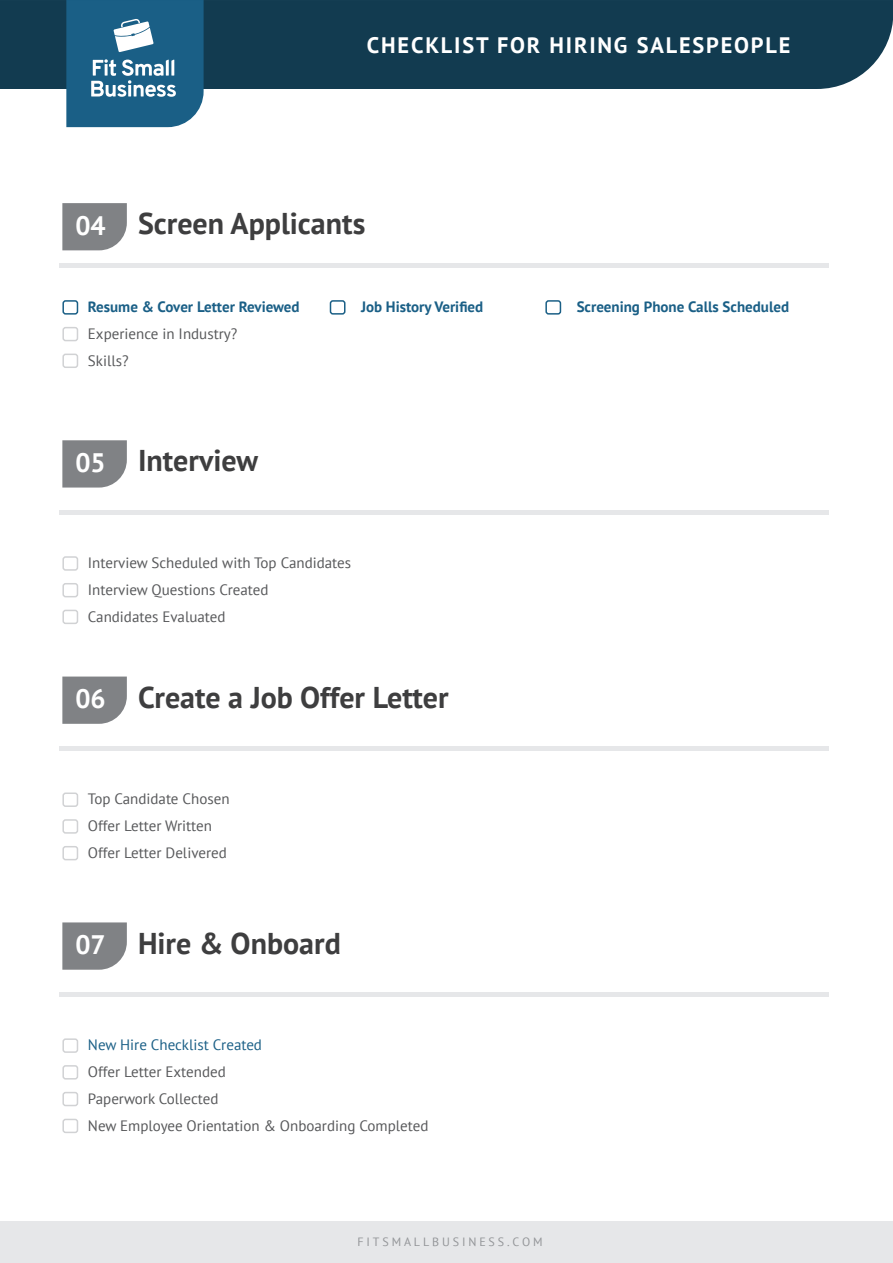
<style>
.page{position:relative;width:893px;height:1263px;background:#fff}
.page>*{position:absolute;margin:0;border:0;box-sizing:border-box;transform-origin:0 0}
.t1{font:700 30px "PT Sans";color:#3e3e3f}
.t2{font:700 22.35px "PT Sans";letter-spacing:.08em;color:#fff}
.t3{font:15px/27px "PT Sans";color:#57585a}
.t4{font:700 15px "PT Sans";color:#1a5f86}
.t5{font:15px "PT Sans";color:#1a5f86}
.t6{font:12px "PT Sans";letter-spacing:.24em;color:#939598}
.s1{font-size:26.7px;color:#fff}
</style>
<div class="page">
<div style="left:0;top:0;width:893px;height:89px;background:#123b50"></div>
<div style="left:1px;top:1222px;width:892px;height:41px;background:#e6e7e9"></div>
<svg style="left:66px;top:0;width:138px;height:127px;background:#387395"></svg>
<svg style="left:62px;top:203px;width:65px;height:47px;background:#87898c"></svg>
<div style="left:62px;top:300px;width:16px;height:15px;border:2px solid #1a5f86;border-radius:2px"></div>
<div style="left:62px;top:327px;width:16px;height:14px;border:2px solid #d1d2d4;border-radius:2px"></div>
<div style="left:62px;top:354px;width:16px;height:14px;border:2px solid #d1d2d4;border-radius:2px"></div>
<div style="left:330px;top:300px;width:15px;height:15px;border:2px solid #1a5f86;border-radius:2px"></div>
<div style="left:545px;top:300px;width:16px;height:15px;border:2px solid #1a5f86;border-radius:2px"></div>
<svg style="left:62px;top:440px;width:65px;height:47px;background:#888a8c"></svg>
<div style="left:62px;top:556px;width:16px;height:15px;border:2px solid #d1d2d4;border-radius:2px"></div>
<div style="left:62px;top:583px;width:16px;height:14px;border:2px solid #d1d2d4;border-radius:2px"></div>
<div style="left:62px;top:610px;width:16px;height:14px;border:2px solid #d1d2d4;border-radius:2px"></div>
<div style="left:59px;top:263px;width:770px;height:5px;background:#e6e7e9"></div>
<div style="left:59px;top:510px;width:770px;height:5px;background:#e6e7e9"></div>
<svg style="left:62px;top:676px;width:65px;height:48px;background:#898b8e"></svg>
<div style="left:62px;top:792px;width:16px;height:15px;border:2px solid #d1d2d4;border-radius:2px"></div>
<div style="left:62px;top:819px;width:16px;height:15px;border:2px solid #d1d2d4;border-radius:2px"></div>
<div style="left:62px;top:846px;width:16px;height:14px;border:2px solid #d1d2d4;border-radius:2px"></div>
<div style="left:59px;top:746px;width:770px;height:5px;background:#e6e7e9"></div>
<svg style="left:62px;top:922px;width:65px;height:48px;background:#898b8e"></svg>
<div style="left:62px;top:1038px;width:16px;height:15px;border:2px solid #d1d2d4;border-radius:2px"></div>
<div style="left:62px;top:1065px;width:16px;height:14px;border:2px solid #d1d2d4;border-radius:2px"></div>
<div style="left:62px;top:1092px;width:16px;height:14px;border:2px solid #d1d2d4;border-radius:2px"></div>
<div style="left:62px;top:1119px;width:16px;height:14px;border:2px solid #d1d2d4;border-radius:2px"></div>
<div style="left:59px;top:992px;width:770px;height:5px;background:#e6e7e9"></div>
<h2 class="t2" style="left:367px;top:31px;width:425px">CHECKLIST FOR HIRING SALESPEOPLE</h2>
<h1 class="t1" style="left:75px;top:204px;width:291px"><span class="s1">04</span> Screen Applicants</h1>
<p class="t4" style="left:88px;top:296px;width:213px">Resume &amp; Cover Letter Reviewed</p>
<p class="t3" style="left:88px;top:320px;width:151px">Experience in Industry?<br>Skills?</p>
<h1 class="t1" style="left:75px;top:441px;width:184px"><span class="s1">05</span> Interview</h1>
<p class="t4" style="left:361px;top:296px;width:124px">Job History Verified</p>
<p class="t4" style="left:577px;top:296px;width:214px">Screening Phone Calls Scheduled</p>
<p class="t3" style="left:88px;top:549px;width:265px">Interview Scheduled with Top Candidates<br>Interview Questions Created<br>Candidates Evaluated</p>
<h1 class="t1" style="left:75px;top:677px;width:375px"><span class="s1">06</span> Create a Job Offer Letter</h1>
<p class="t3" style="left:88px;top:785px;width:143px">Top Candidate Chosen<br>Offer Letter Written<br>Offer Letter Delivered</p>
<h1 class="t1" style="left:75px;top:923px;width:267px"><span class="s1">07</span> Hire &amp; Onboard</h1>
<p class="t5" style="left:88px;top:1035px;width:176px">New Hire Checklist Created</p>
<p class="t3" style="left:88px;top:1058px;width:342px">Offer Letter Extended<br>Paperwork Collected<br>New Employee Orientation &amp; Onboarding Completed</p>
<p class="t6" style="left:357px;top:1234px;width:187px">FITSMALLBUSINESS.COM</p>
</div>
